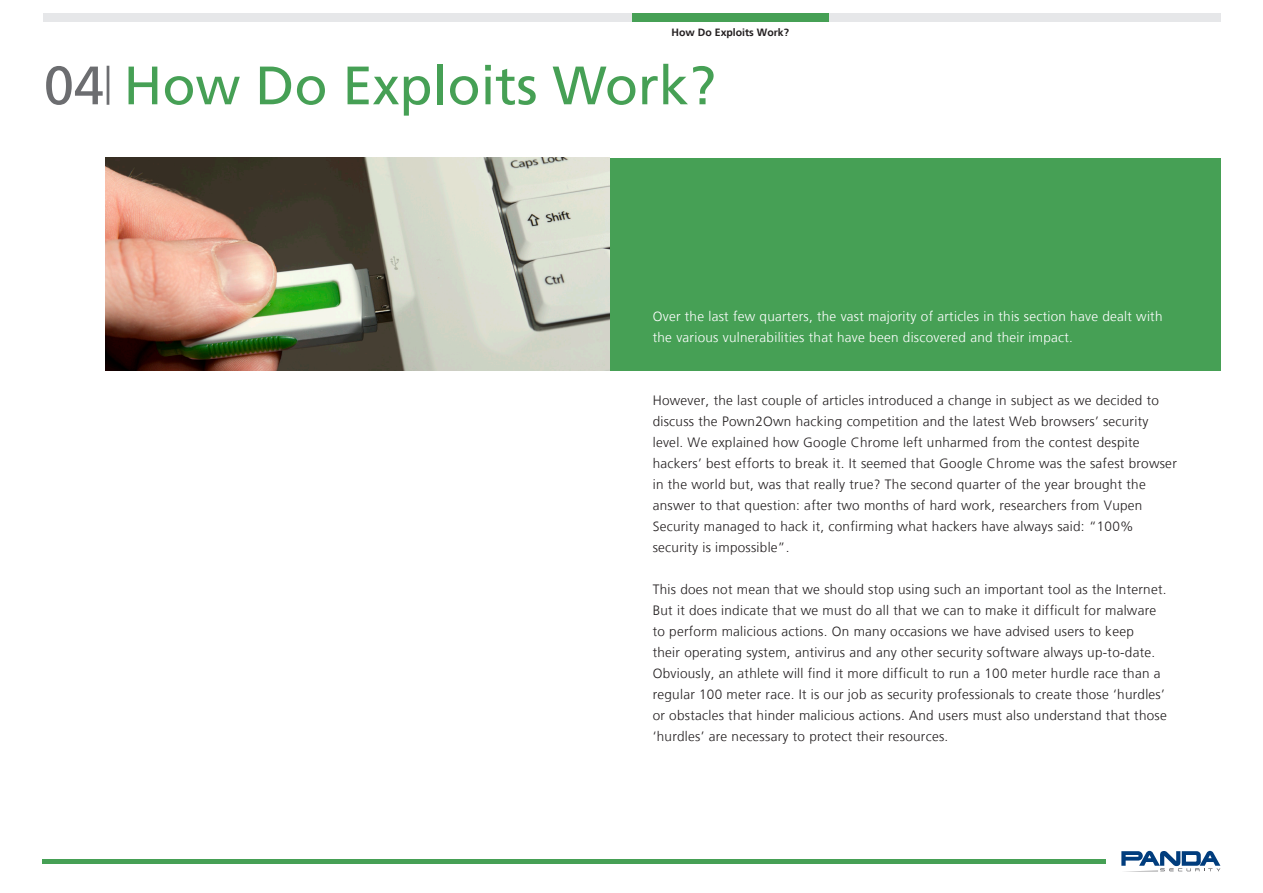
<style>
.page{position:relative;width:1263px;height:893px;background:#fff}
.page>*{position:absolute;margin:0;border:0;box-sizing:border-box;transform-origin:0 0}
.t1{font:54px "Frutiger LT";color:#46a055}
.t2{font:300 13.5px/21px "Frutiger LT";letter-spacing:.02em;color:#231f20}
.t3{font:300 13.5px/21px "Frutiger LT";letter-spacing:.02em;color:#fff}
.t4{font:700 10.5px "Frutiger LT";color:#231f20}
.s1{color:#6c6d70}
</style>
<div class="page">
<div style="left:43px;top:13px;width:1178px;height:8px;background:#e6e7e9"></div>
<div style="left:632px;top:13px;width:196px;height:8px;background:#46a055"></div>
<div style="left:106px;top:158px;width:1115px;height:212px;background:#46a055"></div>
<img style="left:106px;top:158px;width:504px;height:212px">
<hr style="left:43px;top:859px;width:1063px;height:4px;background:#46a055">
<svg style="left:1121px;top:851px;width:99px;height:21px"></svg>
<p class="t4" style="left:672px;top:26px;width:119px">How Do Exploits Work?</p>
<p class="t1" style="left:44px;top:54px;width:673px"><span class="s1">04</span><sup>|</sup> How Do Exploits Work?</p>
<p class="t3" style="left:653px;top:306px;width:511px">Over the last few quarters, the vast majority of articles in this section have dealt with the various vulnerabilities that have been discovered and their impact.</p>
<p class="t2" style="left:653px;top:390px;width:526px">However, the last couple of articles introduced a change in subject as we decided to discuss the Pown2Own hacking competition and the latest Web browsers’ security level. We explained how Google Chrome left unharmed from the contest despite hackers’ best efforts to break it. It seemed that Google Chrome was the safest browser in the world but, was that really true? The second quarter of the year brought the answer to that question: after two months of hard work, researchers from Vupen Security managed to hack it, confirming what hackers have always said: “100% security is impossible”.</p>
<p class="t2" style="left:653px;top:579px;width:516px">This does not mean that we should stop using such an important tool as the Internet.<br>But it does indicate that we must do all that we can to make it difficult for malware to perform malicious actions. On many occasions we have advised users to keep<br>their operating system, antivirus and any other security software always up-to-date.<br>Obviously, an athlete will find it more difficult to run a 100 meter hurdle race than a regular 100 meter race. It is our job as security professionals to create those ‘hurdles’ or obstacles that hinder malicious actions. And users must also understand that those ‘hurdles’ are necessary to protect their resources.</p>
</div>
